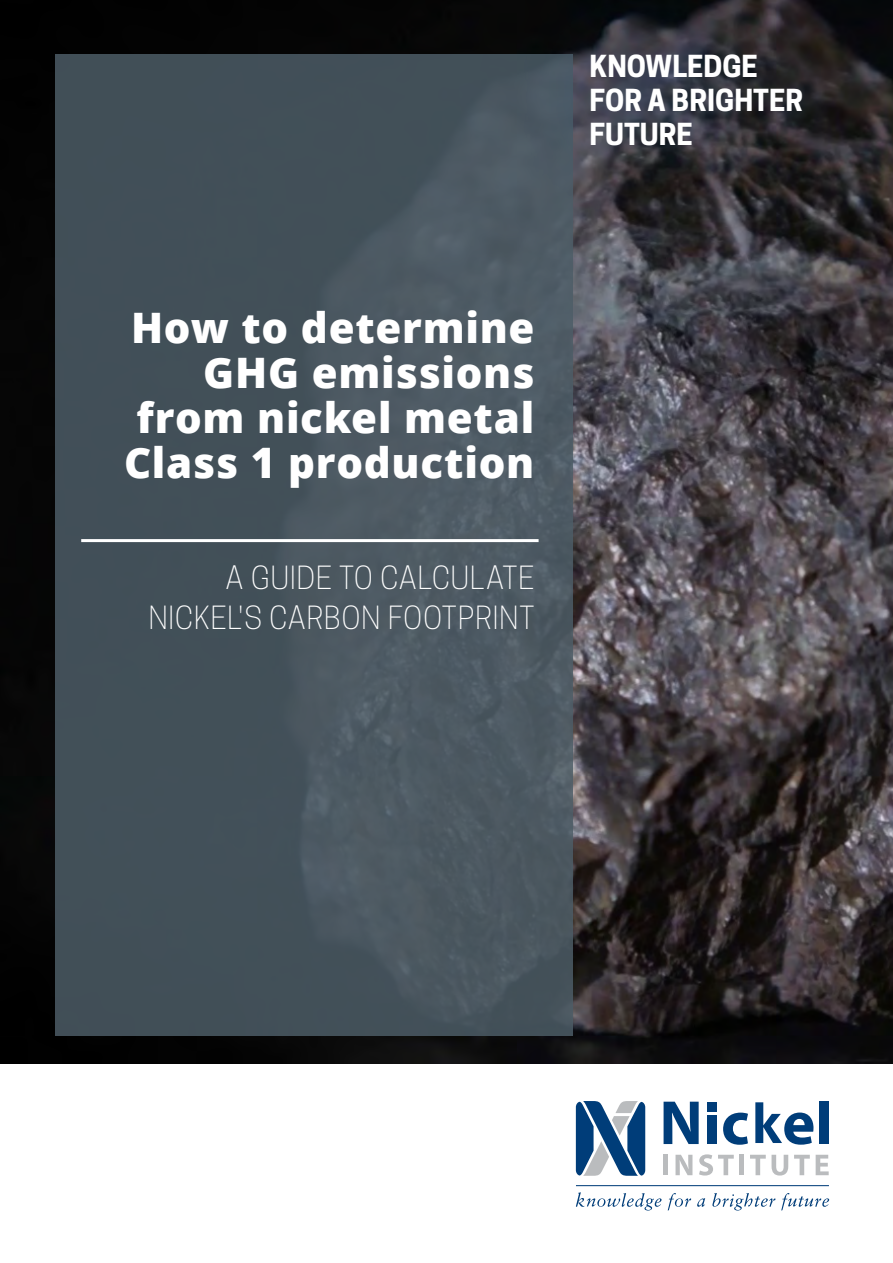
<style>
.page{position:relative;width:893px;height:1263px;background:#fff}
.page>*{position:absolute;margin:0;border:0;box-sizing:border-box;transform-origin:0 0}
.t1{font:800 42px/45px "Open Sans";letter-spacing:.015em;color:#fff;text-align:right}
.t2{font:300 30px/40.5px "Cooper Hewitt";letter-spacing:.015em;color:#fff;text-align:right}
.t3{font:700 28.5px/34.2px "Cooper Hewitt";color:#fff}
</style>
<div class="page">
<svg style="left:664px;top:1102px;width:35px;height:42px"></svg>
<div style="left:707px;top:1115px;width:9px;height:29px;background:#003d79"></div>
<svg style="left:723px;top:1112px;width:25px;height:33px"></svg>
<div style="left:819px;top:1102px;width:10px;height:42px;background:#003d79"></div>
<hr style="left:664px;top:1155px;width:4px;height:20px;background:#babcbe">
<svg style="left:675px;top:1155px;width:17px;height:20px"></svg>
<svg style="left:699px;top:1154px;width:35px;height:21px"></svg>
<hr style="left:740px;top:1155px;width:4px;height:20px;background:#babcbe">
<svg style="left:750px;top:1155px;width:38px;height:20px"></svg>
<svg style="left:794px;top:1155px;width:16px;height:20px"></svg>
<svg style="left:816px;top:1155px;width:13px;height:20px"></svg>
<div style="left:707px;top:1102px;width:9px;height:9px;background:#003d79"></div>
<svg style="left:668px;top:1193px;width:23px;height:17px"></svg>
<svg style="left:697px;top:1198px;width:8px;height:9px"></svg>
<svg style="left:712px;top:1193px;width:63px;height:17px"></svg>
<svg style="left:781px;top:1193px;width:48px;height:17px"></svg>
<svg style="left:576px;top:1192px;width:85px;height:18px"></svg>
<svg style="left:755px;top:1102px;width:58px;height:43px"></svg>
<svg style="left:576px;top:1101px;width:69px;height:75px"></svg>
<hr style="left:576px;top:1185px;width:253px;height:1px;background:#003d79">
<img style="left:0;top:0;width:893px;height:1064px">
<div style="left:55px;top:54px;width:517px;height:982px;background:linear-gradient(to right,#3f4d55,#4f5b64)"></div>
<div style="left:516px;top:0;width:356px;height:220px;background:#003d79;opacity:.75"></div>
<hr style="left:81px;top:539px;width:458px;height:3px;background:#fff">
<p class="t3" style="left:589px;top:49px;width:215px">KNOWLEDGE<br>FOR A BRIGHTER<br>FUTURE</p>
<p class="t1" style="left:124px;top:303px;width:412px">How to determine<br>GHG emissions from nickel metal<br>Class 1 production</p>
<p class="t2" style="left:148px;top:557px;width:388px">A GUIDE TO CALCULATE<br>NICKEL'S CARBON FOOTPRINT</p>
</div>
